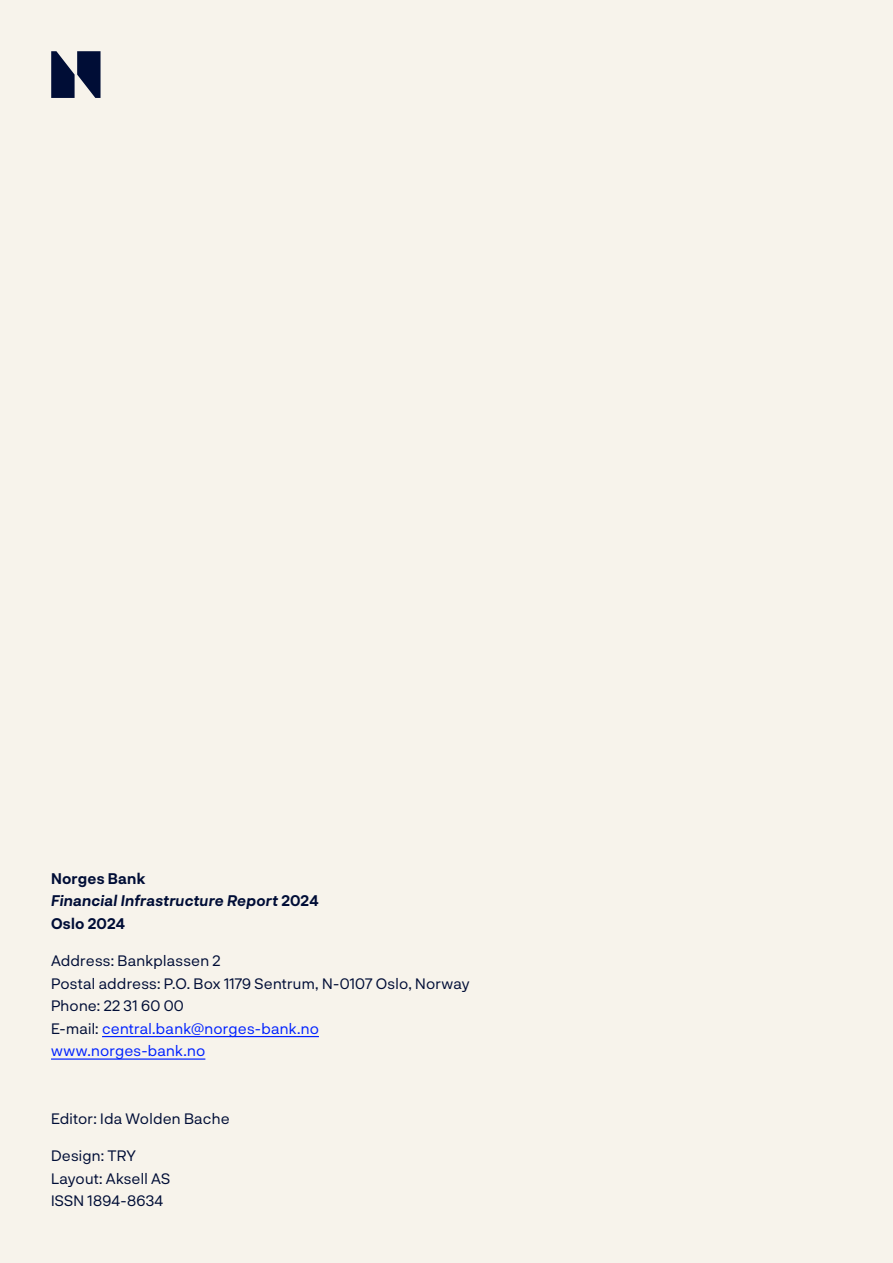
<style>
.page{position:relative;width:893px;height:1263px;background:#f7f3eb}
.page>*{position:absolute;margin:0;border:0;box-sizing:border-box;transform-origin:0 0}
.Brtekst_nospace{font:15px "Norges Bank";letter-spacing:.015em;color:#000d36}
.Brtekst_2space{font:15px/22.5px "Norges Bank";letter-spacing:.015em;color:#0021ff}
.Brtekst{font:15px/22.5px "Norges Bank";letter-spacing:.015em;color:#000d36}
.Brtekst-2{font:italic 700 15px/22.5px "Norges Bank";letter-spacing:.015em;color:#000d36}
.s1{font-style:normal}
.s2{color:#000d36}
</style>
<div class="page">
<hr style="left:102px;top:1036px;width:217px;height:1px;background:#0021ff">
<hr style="left:51px;top:1058px;width:154px;height:2px;background:#0021ff">
<svg style="left:51px;top:51px;width:50px;height:47px"></svg>
<p class="Brtekst-2" style="left:51px;top:866px;width:269px"><span class="s1">Norges Bank<br></span>Financial Infrastructure Report <span class="s1">2024<br>Oslo 2024</span></p>
<p class="Brtekst_nospace" style="left:51px;top:950px;width:171px">Address: Bankplassen 2</p>
<p class="Brtekst_nospace" style="left:51px;top:973px;width:420px">Postal address: P.O. Box 1179 Sentrum, N-0107 Oslo, Norway</p>
<p class="Brtekst_2space" style="left:51px;top:994px;width:269px"><span class="s2">Phone: 22 31 60 00<br>E-mail:</span> central.bank@norges-bank.no www.norges-bank.no</p>
<p class="Brtekst" style="left:51px;top:1106px;width:180px">Editor: Ida Wolden Bache</p>
<p class="Brtekst" style="left:51px;top:1144px;width:121px">Design: TRY<br>Layout: Aksell AS<br>ISSN 1894-8634</p>
</div>
